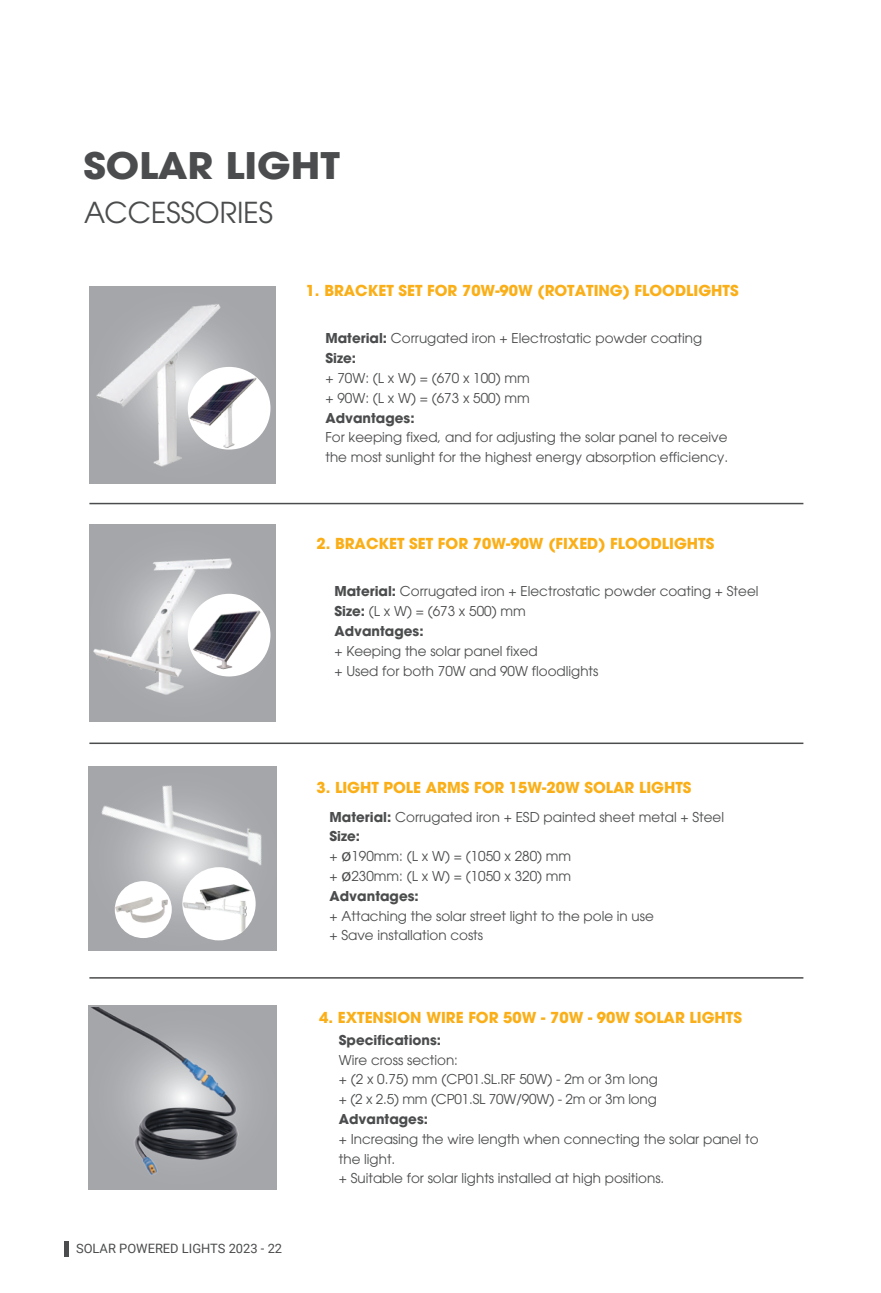
<style>
.page{position:relative;width:881px;height:1293px;background:#fff}
.page>*{position:absolute;margin:0;border:0;box-sizing:border-box;transform-origin:0 0}
.t1{font:700 36.3px "UTM Avo";color:#4b4c4d;scale:1.08 1}
.t2{font:28.65px "UTM Avo";color:#4b4c4d}
.t3{font:700 15px "UTM Avo";color:#faaf18}
.t4{font:13.5px/19.8px "UTM Avo";color:#4b4c4d}
.t5{font:12.9px "Roboto";color:#4b4c4d}
.s1{font-weight:700}
.s2{font-family:"Myriad Pro";font-size:18px}
</style>
<div class="page">
<div style="left:89px;top:286px;width:186px;height:197px;background:#a5a6aa"></div>
<div style="left:89px;top:525px;width:186px;height:197px;background:#a5a6aa"></div>
<div style="left:89px;top:766px;width:188px;height:184px;background:#a5a6aa"></div>
<div style="left:89px;top:1005px;width:188px;height:184px;background:#a5a6aa"></div>
<hr style="left:89px;top:503px;width:714px;height:1px;background:#4b4c4d">
<hr style="left:89px;top:742px;width:714px;height:2px;background:#4b4c4d">
<hr style="left:89px;top:977px;width:714px;height:1px;background:#4b4c4d">
<img style="left:101px;top:785px;width:161px;height:121px">
<img style="left:96px;top:304px;width:139px;height:163px">
<div style="left:188px;top:367px;width:82px;height:82px;background:#fff;border-radius:50%"></div>
<img style="left:169px;top:389px;width:107px;height:95px">
<img style="left:189px;top:377px;width:69px;height:72px">
<img style="left:93px;top:558px;width:143px;height:137px">
<div style="left:188px;top:594px;width:82px;height:82px;background:#fff;border-radius:50%"></div>
<img style="left:190px;top:603px;width:74px;height:70px">
<img style="left:182px;top:871px;width:73px;height:69px">
<img style="left:91px;top:1007px;width:152px;height:168px">
<div style="left:115px;top:881px;width:57px;height:57px;background:#fff;border-radius:50%"></div>
<img style="left:112px;top:882px;width:60px;height:51px">
<div style="left:64px;top:1241px;width:5px;height:16px;background:#4b4c4d"></div>
<p class="t1" style="left:83px;top:136px;width:239px">SOLAR LIGHT</p>
<p class="t2" style="left:84px;top:190px;width:190px">ACCESSORIES</p>
<p class="t3" style="left:305px;top:278px;width:434px">1. BRACKET SET FOR 70W-90W (ROTATING) FLOODLIGHTS</p>
<p class="t4" style="left:325px;top:327px;width:404px"><span class="s1">Material:</span> Corrugated iron + Electrostatic powder coating <span class="s1">Size:<br></span>+ 70W: (L x W) = (670 x 100) mm<br>+ 90W: (L x W) = (673 x 500) mm<br><span class="s1">Advantages:<br></span>For keeping fixed, and for adjusting the solar panel to receive the most sunlight for the highest energy absorption efficiency.</p>
<p class="t3" style="left:316px;top:531px;width:399px">2. BRACKET SET FOR 70W-90W (FIXED) FLOODLIGHTS</p>
<p class="t4" style="left:334px;top:580px;width:425px"><span class="s1">Material:</span> Corrugated iron + Electrostatic powder coating + Steel <span class="s1">Size:</span> (L x W) = (673 x 500) mm<br><span class="s1">Advantages:<br></span>+ Keeping the solar panel fixed<br>+ Used for both 70W and 90W floodlights</p>
<p class="t5" style="left:76px;top:1239px;width:207px">SOLAR POWERED LIGHTS 2023 - 22</p>
<p class="t3" style="left:316px;top:775px;width:376px">3. LIGHT POLE ARMS FOR 15W-20W SOLAR LIGHTS</p>
<p class="t4" style="left:329px;top:805px;width:396px"><span class="s1">Material:</span> Corrugated iron + ESD painted sheet metal + Steel<br><span class="s1">Size:<br></span>+ <span class="s2">ø</span>190mm: (L x W) = (1050 x 280) mm<br>+ <span class="s2">ø</span>230mm: (L x W) = (1050 x 320) mm<br><span class="s1">Advantages:<br></span>+ Attaching the solar street light to the pole in use<br>+ Save installation costs</p>
<p class="t3" style="left:319px;top:1005px;width:424px">4. EXTENSION WIRE FOR 50W - 70W - 90W SOLAR LIGHTS</p>
<p class="t4" style="left:339px;top:1028px;width:421px"><span class="s1">Specifications:<br></span>Wire cross section:<br>+ (2 x 0.75) mm (CP01.SL.RF 50W) - 2m or 3m long<br>+ (2 x 2.5) mm (CP01.SL 70W/90W) - 2m or 3m long<br><span class="s1">Advantages:<br></span>+ Increasing the wire length when connecting the solar panel to the light.<br>+ Suitable for solar lights installed at high positions.</p>
</div>
